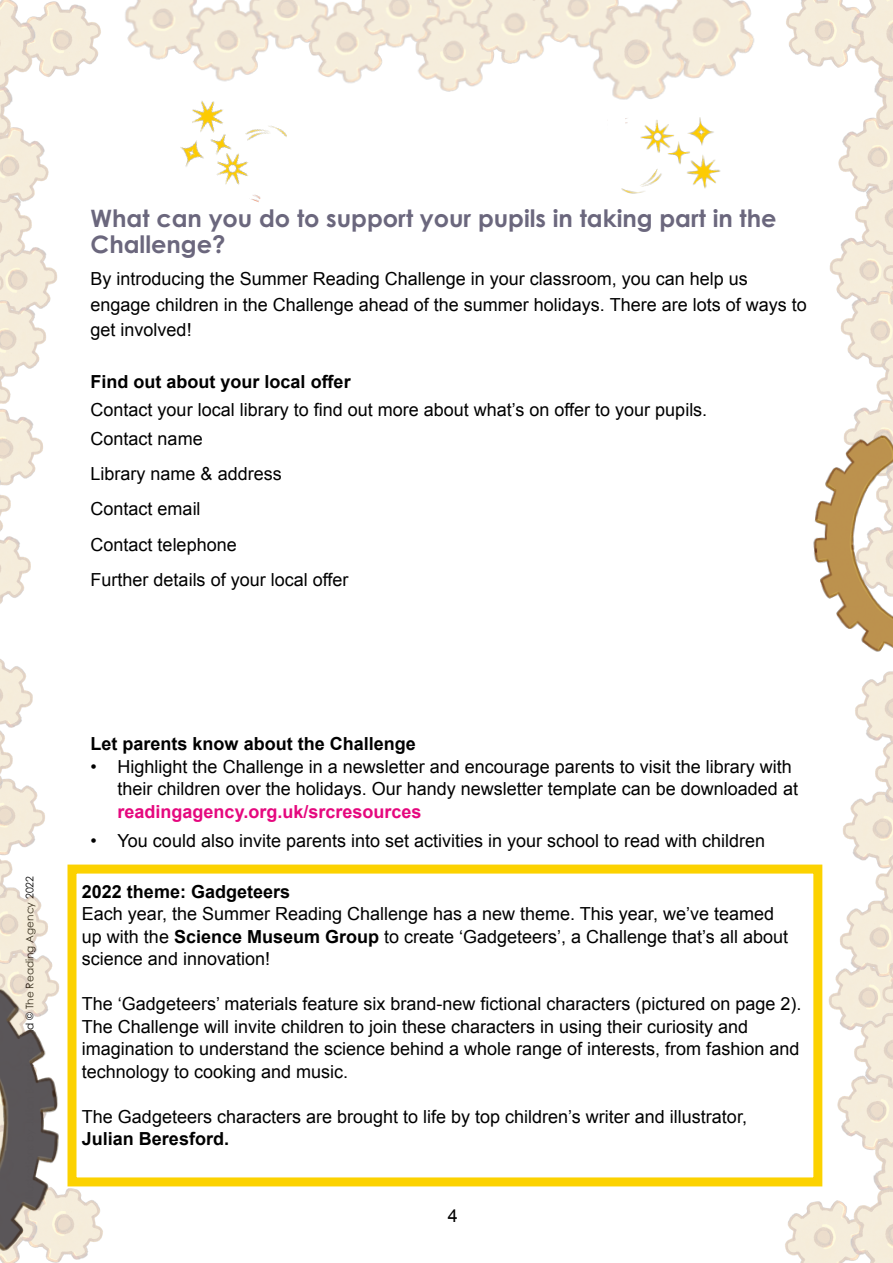
<style>
.page{position:relative;width:893px;height:1263px;background:#fff}
.page>*{position:absolute;margin:0;border:0;box-sizing:border-box;transform-origin:0 0}
.t1{font:700 24px/25.5px "Century Gothic Pro";color:#6b677d}
.t2{font:18px/22.5px "Arial";color:#000}
.t3{font:700 18px "Arial";color:#000}
.t4{font:700 18px "Arial";color:#e5087e}
.s1{font-weight:700}
</style>
<div class="page">
<div style="left:68px;top:864px;width:754px;height:322px;border:9px solid #fcd200"></div>
<img style="left:754px;top:864px;width:139px;height:399px">
<img style="left:755px;top:0;width:138px;height:879px">
<img style="left:0;top:108px;width:57px;height:268px">
<img style="left:755px;top:382px;width:138px;height:334px">
<img style="left:0;top:0;width:759px;height:108px">
<img style="left:0;top:376px;width:134px;height:811px">
<img style="left:0;top:889px;width:113px;height:374px">
<img style="left:159px;top:88px;width:130px;height:114px">
<img style="left:621px;top:117px;width:100px;height:77px">
<div style="left:607px;top:116px;width:18px;height:21px;background:#fff"></div>
<h1 class="t1" style="left:91px;top:206px;width:687px">What can you do to support your pupils in taking part in the<br>Challenge?</h1>
<p class="t2" style="left:91px;top:266px;width:718px;line-height:25.5px">By introducing the Summer Reading Challenge in your classroom, you can help us engage children in the Challenge ahead of the summer holidays. There are lots of ways to get involved!</p>
<p class="t3" style="left:91px;top:370px;width:262px">Find out about your local offer</p>
<p class="t2" style="left:91px;top:396px;width:618px;line-height:28.5px">Contact your local library to find out more about what’s on offer to your pupils.<br>Contact name</p>
<p class="t2" style="left:91px;top:456px;width:259px;line-height:35.2px">Library name &amp; address<br>Contact email<br>Contact telephone<br>Further details of your local offer</p>
<p class="t3" style="left:91px;top:732px;width:327px">Let parents know about the Challenge</p>
<p class="t2" style="left:118px;top:755px;width:682px;text-indent:-27px">• Highlight the Challenge in a newsletter and encourage parents to visit the library with their children over the holidays. Our handy newsletter template can be downloaded at</p>
<p class="t4" style="left:118px;top:799px;width:305px">readingagency.org.uk/srcresources</p>
<p class="t2" style="left:91px;top:829px;width:676px">• You could also invite parents into set activities in your school to read with children</p>
<p class="t3" style="left:82px;top:879px;width:210px">2022 theme: Gadgeteers</p>
<p class="t2" style="left:82px;top:903px;width:708px">Each year, the Summer Reading Challenge has a new theme. This year, we’ve teamed up with the <span class="s1">Science Museum Group</span> to create ‘Gadgeteers’, a Challenge that’s all about science and innovation!</p>
<p class="t2" style="left:82px;top:993px;width:721px">The ‘Gadgeteers’ materials feature six brand-new fictional characters (pictured on page 2).<br>The Challenge will invite children to join these characters in using their curiosity and imagination to understand the science behind a whole range of interests, from fashion and technology to cooking and music.</p>
<p class="t2" style="left:82px;top:1105px;width:667px">The Gadgeteers characters are brought to life by top children’s writer and illustrator,</p>
<p class="t3" style="left:82px;top:1127px;width:149px">Julian Beresford.</p>
<p class="t2" style="left:448px;top:1205px;width:12px">4</p>
</div>
